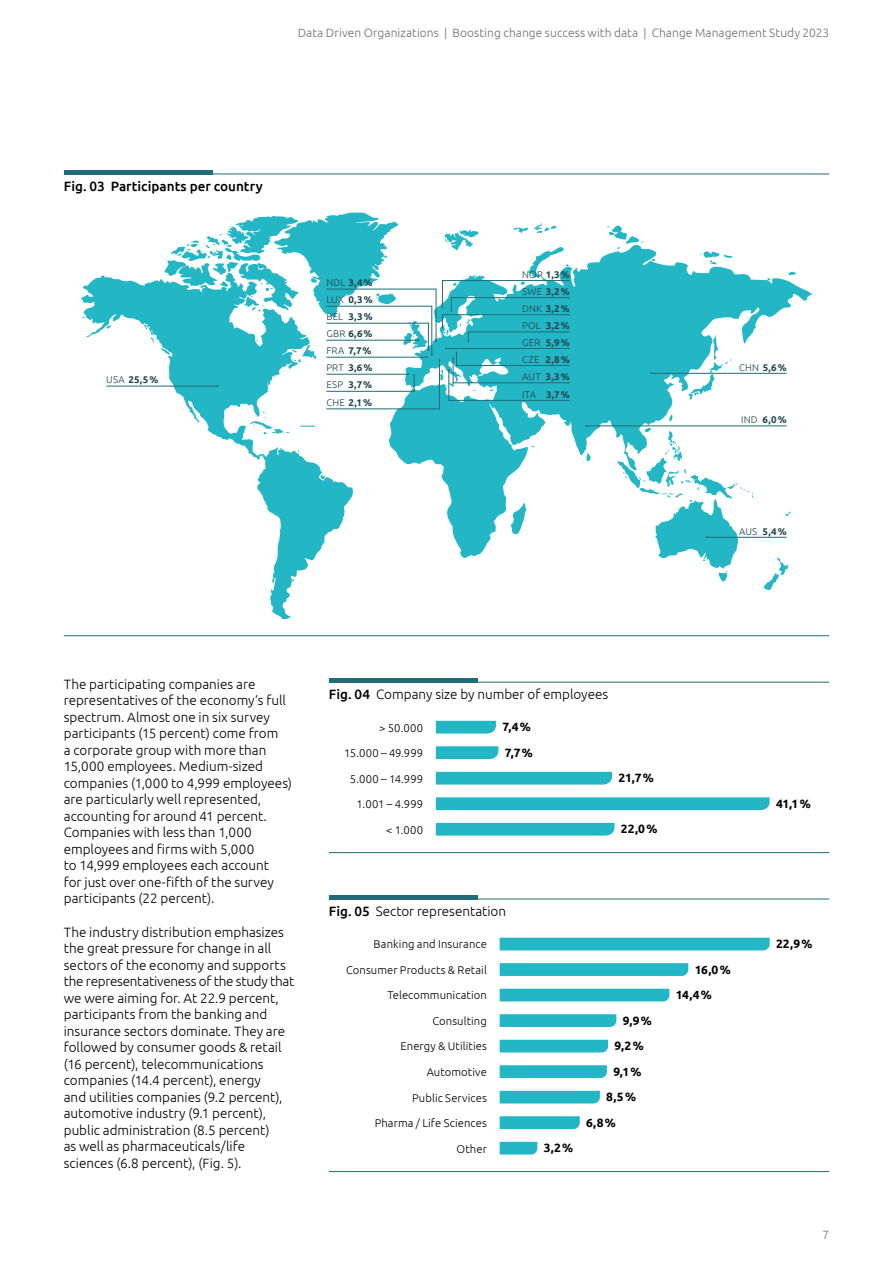
<style>
.page{position:relative;width:893px;height:1263px;background:#fff}
.page>*{position:absolute;margin:0;border:0;box-sizing:border-box;transform-origin:0 0}
.t1{font:300 13.5px/16.5px "Ubuntu";color:#000}
.t2{font:500 13.5px "Ubuntu";color:#000}
.t3{font:300 12px "Ubuntu";letter-spacing:.005em;color:#706f6f}
.t4{font:700 12px/25.5px "Ubuntu";letter-spacing:-.015em;color:#000}
.t5{font:300 11.25px "Ubuntu";letter-spacing:.01em;color:#000}
.t6{font:700 9.75px "Ubuntu";color:#21454e}
.s1{font-weight:300}
.s2{font-weight:500}
</style>
<div class="page">
<svg style="left:764px;top:558px;width:24px;height:32px"></svg>
<svg style="left:388px;top:249px;width:424px;height:309px"></svg>
<svg style="left:788px;top:272px;width:8px;height:3px"></svg>
<svg style="left:607px;top:226px;width:36px;height:23px"></svg>
<svg style="left:81px;top:275px;width:272px;height:344px"></svg>
<svg style="left:107px;top:326px;width:4px;height:3px"></svg>
<svg style="left:700px;top:251px;width:33px;height:13px"></svg>
<hr style="left:106px;top:386px;width:112px;height:1px;background:#216c78">
<svg style="left:144px;top:213px;width:426px;height:221px"></svg>
<hr style="left:707px;top:537px;width:80px;height:1px;background:#216c78">
<svg style="left:617px;top:428px;width:138px;height:153px"></svg>
<hr style="left:586px;top:426px;width:201px;height:1px;background:#216c78">
<hr style="left:651px;top:373px;width:136px;height:1px;background:#216c78">
<hr style="left:64px;top:174px;width:765px;height:1px;background:#216c78">
<hr style="left:64px;top:170px;width:148px;height:4px;background:#216c78">
<hr style="left:64px;top:635px;width:765px;height:1px;background:#216c78">
<hr style="left:329px;top:682px;width:500px;height:1px;background:#216c78">
<hr style="left:329px;top:678px;width:149px;height:4px;background:#216c78">
<svg style="left:436px;top:823px;width:178px;height:13px;background:#2ab9c6"></svg>
<svg style="left:436px;top:797px;width:334px;height:13px;background:#29b9c6"></svg>
<div style="left:436px;top:772px;width:176px;height:12px;background:#23b7c5"></div>
<svg style="left:436px;top:746px;width:62px;height:13px"></svg>
<svg style="left:436px;top:721px;width:60px;height:12px"></svg>
<hr style="left:329px;top:852px;width:500px;height:1px;background:#216c78">
<div style="left:500px;top:938px;width:270px;height:12px;background:#23b7c5"></div>
<svg style="left:500px;top:963px;width:188px;height:13px;background:#27b8c6"></svg>
<div style="left:500px;top:989px;width:169px;height:12px;background:#23b7c5"></div>
<svg style="left:500px;top:1014px;width:116px;height:13px;background:#27b8c6"></svg>
<svg style="left:500px;top:1040px;width:108px;height:12px"></svg>
<svg style="left:500px;top:1065px;width:107px;height:13px"></svg>
<svg style="left:500px;top:1091px;width:100px;height:12px"></svg>
<svg style="left:500px;top:1116px;width:80px;height:13px"></svg>
<svg style="left:500px;top:1142px;width:37px;height:12px"></svg>
<hr style="left:329px;top:899px;width:500px;height:1px;background:#216c78">
<hr style="left:329px;top:895px;width:149px;height:4px;background:#216c78">
<hr style="left:329px;top:1171px;width:500px;height:1px;background:#216c78">
<p class="t3" style="left:298px;top:25px;width:533px">Data Driven Organizations | Boosting change success with data | Change Management Study 2023</p>
<p class="t2" style="left:64px;top:178px;width:200px">Fig. 03 Participants per country</p>
<p class="t6" style="left:106px;top:374px;width:54px"><span class="s1">USA</span> 25,5%</p>
<p class="t6" style="left:326px;top:277px;width:48px"><span class="s1">NDL</span> 3,4%</p>
<p class="t6" style="left:326px;top:294px;width:48px"><span class="s1">LUX</span> 0,3%</p>
<p class="t6" style="left:326px;top:311px;width:48px"><span class="s1">BEL</span> 3,3%</p>
<p class="t6" style="left:326px;top:328px;width:48px"><span class="s1">GBR</span> 6,6%</p>
<p class="t6" style="left:326px;top:345px;width:47px"><span class="s1">FRA</span> 7,7%</p>
<p class="t6" style="left:326px;top:362px;width:48px"><span class="s1">PRT</span> 3,6%</p>
<p class="t6" style="left:326px;top:379px;width:47px"><span class="s1">ESP</span> 3,7%</p>
<p class="t6" style="left:326px;top:397px;width:47px"><span class="s1">CHE</span> 2,1%</p>
<p class="t6" style="left:522px;top:268px;width:49px"><span class="s1">NOR</span> 1,3%</p>
<p class="t6" style="left:522px;top:285px;width:49px"><span class="s1">SWE</span> 3,2%</p>
<p class="t6" style="left:522px;top:302px;width:49px"><span class="s1">DNK</span> 3,2%</p>
<p class="t6" style="left:522px;top:319px;width:49px"><span class="s1">POL</span> 3,2%</p>
<p class="t6" style="left:522px;top:336px;width:49px"><span class="s1">GER</span> 5,9%</p>
<p class="t6" style="left:522px;top:353px;width:49px"><span class="s1">CZE</span> 2,8%</p>
<p class="t6" style="left:522px;top:370px;width:49px"><span class="s1">AUT</span> 3,3%</p>
<p class="t6" style="left:522px;top:388px;width:49px"><span class="s1">ITA</span> 3,7%</p>
<p class="t6" style="left:739px;top:361px;width:49px"><span class="s1">CHN</span> 5,6%</p>
<p class="t6" style="left:741px;top:414px;width:47px"><span class="s1">IND</span> 6,0%</p>
<p class="t6" style="left:739px;top:525px;width:49px"><span class="s1">AUS</span> 5,4%</p>
<p class="t1" style="left:64px;top:675px;width:230px">The participating companies are representatives of the economy’s full spectrum. Almost one in six survey participants (15 percent) come from<br>a corporate group with more than 15,000 employees. Medium-sized companies (1,000 to 4,999 employees) are particularly well represented, accounting for around 41 percent.<br>Companies with less than 1,000 employees and firms with 5,000<br>to 14,999 employees each account<br>for just over one-fifth of the survey participants (22 percent).</p>
<p class="t1" style="left:64px;top:923px;width:232px">The industry distribution emphasizes the great pressure for change in all sectors of the economy and supports the representativeness of the study that we were aiming for. At 22.9 percent, participants from the banking and insurance sectors dominate. They are followed by consumer goods &amp; retail (16 percent), telecommunications companies (14.4 percent), energy<br>and utilities companies (9.2 percent), automotive industry (9.1 percent), public administration (8.5 percent)<br>as well as pharmaceuticals/life sciences (6.8 percent), (Fig. 5).</p>
<p class="t1" style="left:329px;top:686px;width:281px"><span class="s2">Fig. 04</span> Company size by number of employees</p>
<p class="t5" style="left:379px;top:721px;width:45px">&gt; 50.000</p>
<p class="t5" style="left:344px;top:746px;width:80px">15.000 – 49.999</p>
<p class="t5" style="left:350px;top:772px;width:75px">5.000 – 14.999</p>
<p class="t5" style="left:357px;top:797px;width:68px">1.001 – 4.999</p>
<p class="t5" style="left:386px;top:823px;width:39px">&lt; 1.000</p>
<p class="t4" style="left:502px;top:714px;width:32px">7,4%<br>7,7%</p>
<p class="t4" style="left:618px;top:765px;width:37px">21,7%</p>
<p class="t4" style="left:621px;top:816px;width:38px">22,0%</p>
<p class="t1" style="left:329px;top:903px;width:179px"><span class="s2">Fig. 05</span> Sector representation</p>
<p class="t5" style="left:374px;top:938px;width:115px">Banking and Insurance</p>
<p class="t5" style="left:346px;top:963px;width:142px">Consumer Products &amp; Retail</p>
<p class="t5" style="left:387px;top:989px;width:101px">Telecommunication</p>
<p class="t5" style="left:432px;top:1014px;width:56px">Consulting</p>
<p class="t5" style="left:401px;top:1040px;width:88px">Energy &amp; Utilities</p>
<p class="t5" style="left:427px;top:1065px;width:62px">Automotive</p>
<p class="t5" style="left:412px;top:1091px;width:76px">Public Services</p>
<p class="t5" style="left:375px;top:1116px;width:114px">Pharma / Life Sciences</p>
<p class="t5" style="left:457px;top:1142px;width:32px">Other</p>
<p class="t4" style="left:544px;top:1135px;width:31px">3,2%</p>
<p class="t4" style="left:623px;top:1008px;width:31px">9,9%</p>
<p class="t4" style="left:614px;top:1033px;width:31px">9,2%</p>
<p class="t4" style="left:613px;top:1059px;width:30px">9,1%</p>
<p class="t4" style="left:606px;top:1084px;width:31px">8,5%</p>
<p class="t4" style="left:586px;top:1110px;width:31px">6,8%</p>
<p class="t4" style="left:676px;top:956px;width:56px;text-indent:19px">16,0%<br>14,4%</p>
<p class="t4" style="left:776px;top:791px;width:36px">41,1%</p>
<p class="t4" style="left:776px;top:931px;width:38px">22,9%</p>
<p class="t3" style="left:822px;top:1227px;width:8px">7</p>
</div>
